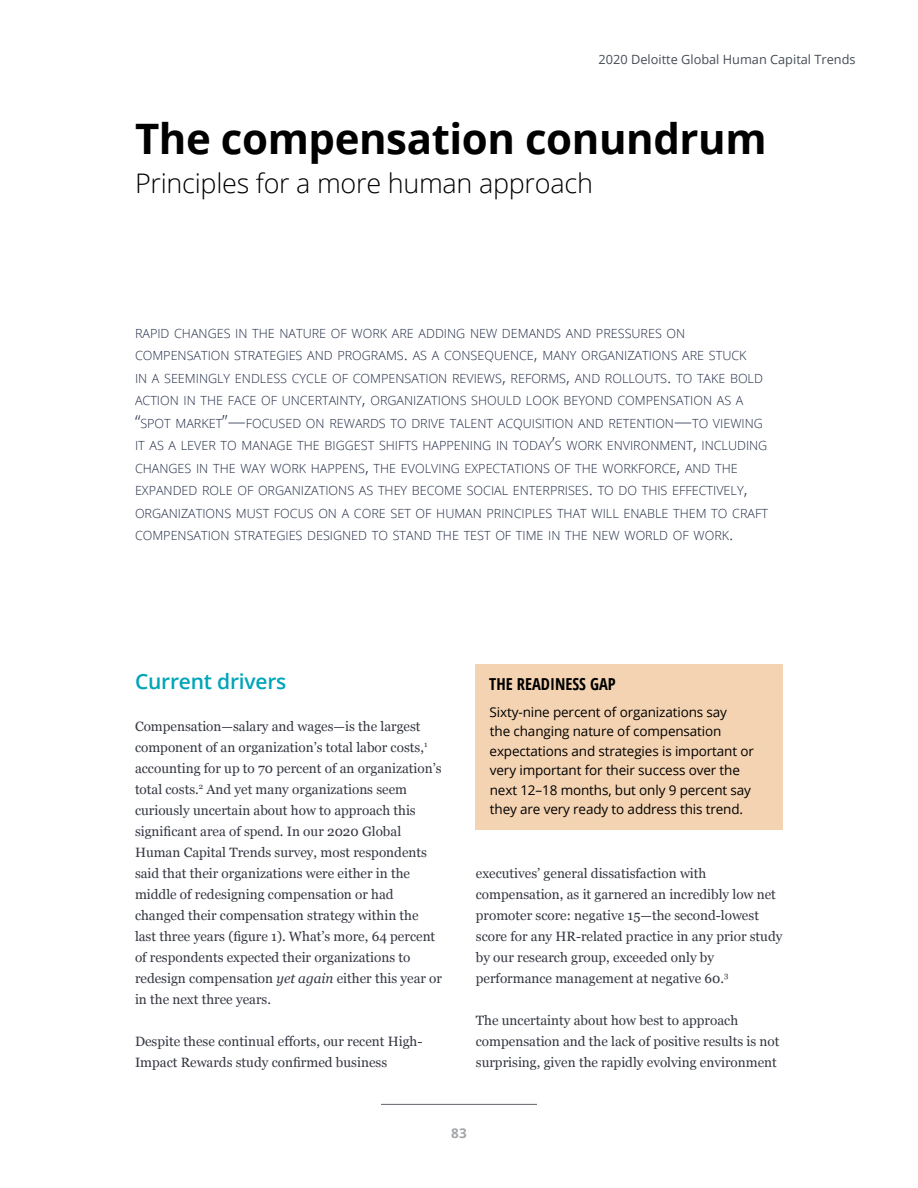
<style>
.page{position:relative;width:918px;height:1188px;background:#fff}
.page>*{position:absolute;margin:0;border:0;box-sizing:border-box;transform-origin:0 0}
.t1{font:700 42px "Open Sans";letter-spacing:-.01em;color:#000}
.t2{font:300 27px "Open Sans";letter-spacing:-.01em;color:#000}
.t3{font:600 21px "Open Sans";letter-spacing:-.01em;color:#00a5b8}
.t4{font:700 16.5px "Open Sans Condensed";color:#000}
.t5{font:13.5px/21px "Georgia";color:#343741}
.t6{font:13.5px/19.5px "Open Sans";letter-spacing:-.01em;color:#000}
.t7{font:700 13.5px "Open Sans";color:#a3a7a9}
.t8{font:12.75px "Open Sans";color:#474c55}
.t9{font:300 12.6px/22.5px "Open Sans";color:#202a45}
.s1{font-size:18px}
.s2{font-style:italic}
</style>
<div class="page">
<hr style="left:381px;top:1104px;width:156px;height:1px;background:#5f636a">
<div style="left:476px;top:664px;width:307px;height:165px;background:#f4d3b2"></div>
<p class="t8" style="left:599px;top:50px;width:258px">2020 Deloitte Global Human Capital Trends</p>
<h1 class="t1" style="left:135px;top:109px;width:633px">The compensation conundrum</h1>
<h2 class="t2" style="left:135px;top:165px;width:459px">Principles for a more human approach</h2>
<p class="t9" style="left:135px;top:322px;width:635px">RAPID CHANGES IN THE NATURE OF WORK ARE ADDING NEW DEMANDS AND PRESSURES ON COMPENSATION STRATEGIES AND PROGRAMS<span class="s1">.</span> AS A CONSEQUENCE<span class="s1">,</span> MANY ORGANIZATIONS ARE STUCK<br>IN A SEEMINGLY ENDLESS CYCLE OF COMPENSATION REVIEWS<span class="s1">,</span> REFORMS<span class="s1">,</span> AND ROLLOUTS<span class="s1">.</span> TO TAKE BOLD ACTION IN THE FACE OF UNCERTAINTY<span class="s1">,</span> ORGANIZATIONS SHOULD LOOK BEYOND COMPENSATION AS A <span class="s1">“</span>SPOT MARKET<span class="s1">”—</span>FOCUSED ON REWARDS TO DRIVE TALENT ACQUISITION AND RETENTION<span class="s1">—</span>TO VIEWING IT AS A LEVER TO MANAGE THE BIGGEST SHIFTS HAPPENING IN TODAY<span class="s1">’</span>S WORK ENVIRONMENT<span class="s1">,</span> INCLUDING CHANGES IN THE WAY WORK HAPPENS<span class="s1">,</span> THE EVOLVING EXPECTATIONS OF THE WORKFORCE<span class="s1">,</span> AND THE EXPANDED ROLE OF ORGANIZATIONS AS THEY BECOME SOCIAL ENTERPRISES<span class="s1">.</span> TO DO THIS EFFECTIVELY<span class="s1">, </span>ORGANIZATIONS MUST FOCUS ON A CORE SET OF HUMAN PRINCIPLES THAT WILL ENABLE THEM TO CRAFT COMPENSATION STRATEGIES DESIGNED TO STAND THE TEST OF TIME IN THE NEW WORLD OF WORK<span class="s1">.</span></p>
<h3 class="t3" style="left:135px;top:666px;width:153px">Current drivers</h3>
<p class="t5" style="left:135px;top:715px;width:309px">Compensation—salary and wages—is the largest component of an organization’s total labor costs,<sup>1 </sup>accounting for up to 70 percent of an organization’s total costs.<sup>2</sup> And yet many organizations seem curiously uncertain about how to approach this significant area of spend. In our 2020 Global Human Capital Trends survey, most respondents said that their organizations were either in the middle of redesigning compensation or had changed their compensation strategy within the last three years (figure 1). What’s more, 64 percent of respondents expected their organizations to redesign compensation <span class="s2">yet again</span> either this year or in the next three years.</p>
<p class="t5" style="left:135px;top:1030px;width:289px">Despite these continual efforts, our recent High-<br>Impact Rewards study confirmed business</p>
<p class="t4" style="left:489px;top:673px;width:128px">THE READINESS GAP</p>
<p class="t6" style="left:490px;top:702px;width:266px">Sixty-nine percent of organizations say<br>the changing nature of compensation expectations and strategies is important or very important for their success over the next 12–18 months, but only 9 percent say they are very ready to address this trend.</p>
<p class="t5" style="left:476px;top:862px;width:308px">executives’ general dissatisfaction with compensation, as it garnered an incredibly low net promoter score: negative 15—the second-lowest score for any HR-related practice in any prior study by our research group, exceeded only by performance management at negative 60.<sup>3</sup></p>
<p class="t5" style="left:476px;top:1009px;width:305px">The uncertainty about how best to approach compensation and the lack of positive results is not surprising, given the rapidly evolving environment</p>
<p class="t7" style="left:451px;top:1123px;width:17px">83</p>
</div>
